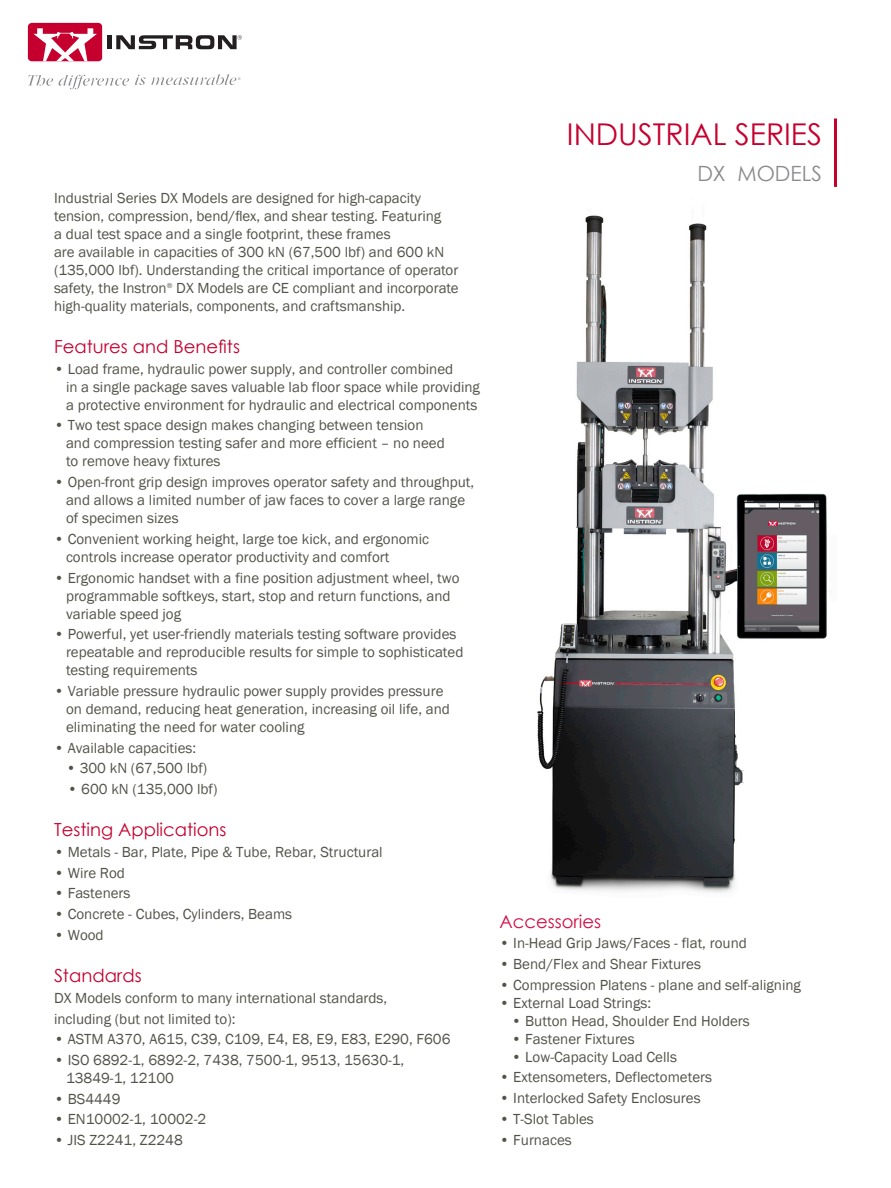
<style>
.page{position:relative;width:891px;height:1188px;background:#fff}
.page>*{position:absolute;margin:0;border:0;box-sizing:border-box;transform-origin:0 0}
.t1{font:30px "Century Gothic";color:#c5002e}
.t2{font:21px "Century Gothic";color:#8a8a8e}
.t3{font:18px "Century Gothic";color:#c5002e}
.t4{font:18px "Century Gothic";color:#d20d44}
.t5{font:15px/18px "Franklin Gothic";color:#535249}
</style>
<div class="page">
<div style="left:28px;top:23px;width:74px;height:38px;background:#c5002e;border-radius:4px"></div>
<svg style="left:33px;top:28px;width:64px;height:33px"></svg>
<div style="left:107px;top:35px;width:5px;height:14px;background:#231f20"></div>
<svg style="left:116px;top:35px;width:126px;height:14px"></svg>
<svg style="left:28px;top:74px;width:213px;height:15px"></svg>
<hr style="left:834px;top:119px;width:3px;height:68px;background:#c5002e">
<img style="left:537px;top:215px;width:290px;height:678px">
<p class="t5" style="left:54px;top:189px;width:406px">Industrial Series DX Models are designed for high-capacity tension, compression, bend/flex, and shear testing. Featuring<br>a dual test space and a single footprint, these frames<br>are available in capacities of 300 kN (67,500 lbf) and 600 kN (135,000 lbf). Understanding the critical importance of operator safety, the Instron<sup>®</sup> DX Models are CE compliant and incorporate high-quality materials, components, and craftsmanship.</p>
<p class="t3" style="left:54px;top:334px;width:188px">Features and Benefits</p>
<p class="t5" style="left:66px;top:360px;width:416px;text-indent:-12px">• Load frame, hydraulic power supply, and controller combined<br>in a single package saves valuable lab floor space while providing a protective environment for hydraulic and electrical components</p>
<p class="t5" style="left:66px;top:417px;width:380px;text-indent:-12px">• Two test space design makes changing between tension and compression testing safer and more efficient – no need to remove heavy fixtures</p>
<p class="t5" style="left:66px;top:473px;width:410px;text-indent:-12px">• Open-front grip design improves operator safety and throughput, and allows a limited number of jaw faces to cover a large range of specimen sizes</p>
<p class="t5" style="left:66px;top:530px;width:365px;text-indent:-12px">• Convenient working height, large toe kick, and ergonomic controls increase operator productivity and comfort</p>
<p class="t5" style="left:66px;top:569px;width:395px;text-indent:-12px">• Ergonomic handset with a fine position adjustment wheel, two programmable softkeys, start, stop and return functions, and variable speed jog</p>
<p class="t5" style="left:66px;top:626px;width:399px;text-indent:-12px">• Powerful, yet user-friendly materials testing software provides repeatable and reproducible results for simple to sophisticated testing requirements</p>
<p class="t5" style="left:66px;top:682px;width:385px;text-indent:-12px">• Variable pressure hydraulic power supply provides pressure on demand, reducing heat generation, increasing oil life, and eliminating the need for water cooling</p>
<p class="t5" style="left:54px;top:739px;width:144px">• Available capacities:</p>
<p class="t5" style="left:66px;top:760px;width:143px">• 300 kN (67,500 lbf)</p>
<p class="t5" style="left:68px;top:780px;width:152px">• 600 kN (135,000 lbf)</p>
<p class="t3" style="left:54px;top:817px;width:174px">Testing Applications</p>
<p class="t5" style="left:54px;top:843px;width:330px">• Metals - Bar, Plate, Pipe &amp; Tube, Rebar, Structural</p>
<p class="t5" style="left:54px;top:864px;width:73px">• Wire Rod</p>
<p class="t5" style="left:54px;top:885px;width:78px">• Fasteners</p>
<p class="t5" style="left:54px;top:905px;width:240px">• Concrete - Cubes, Cylinders, Beams</p>
<p class="t5" style="left:54px;top:926px;width:51px">• Wood</p>
<p class="t3" style="left:54px;top:963px;width:89px">Standards</p>
<p class="t5" style="left:54px;top:989px;width:335px">DX Models conform to many international standards,</p>
<p class="t5" style="left:54px;top:1010px;width:183px">including (but not limited to):</p>
<p class="t5" style="left:54px;top:1031px;width:398px">• ASTM A370, A615, C39, C109, E4, E8, E9, E83, E290, F606</p>
<p class="t5" style="left:66px;top:1051px;width:340px;text-indent:-12px">• ISO 6892-1, 6892-2, 7438, 7500-1, 9513, 15630-1,<br>13849-1, 12100</p>
<p class="t5" style="left:54px;top:1090px;width:68px">• BS4449</p>
<p class="t5" style="left:54px;top:1111px;width:154px">• EN10002-1, 10002-2</p>
<p class="t5" style="left:54px;top:1131px;width:130px">• JIS Z2241, Z2248</p>
<p class="t1" style="left:567px;top:113px;width:257px">INDUSTRIAL SERIES</p>
<p class="t2" style="left:697px;top:158px;width:126px">DX MODELS</p>
<p class="t4" style="left:500px;top:909px;width:103px">Accessories</p>
<p class="t5" style="left:500px;top:935px;width:249px">• In-Head Grip Jaws/Faces - flat, round</p>
<p class="t5" style="left:500px;top:955px;width:203px">• Bend/Flex and Shear Fixtures</p>
<p class="t5" style="left:500px;top:976px;width:303px">• Compression Platens - plane and self-aligning</p>
<p class="t5" style="left:500px;top:994px;width:153px">• External Load Strings:</p>
<p class="t5" style="left:512px;top:1012px;width:240px">• Button Head, Shoulder End Holders</p>
<p class="t5" style="left:512px;top:1030px;width:125px">• Fastener Fixtures</p>
<p class="t5" style="left:512px;top:1048px;width:167px">• Low-Capacity Load Cells</p>
<p class="t5" style="left:500px;top:1069px;width:214px">• Extensometers, Deflectometers</p>
<p class="t5" style="left:500px;top:1089px;width:203px">• Interlocked Safety Enclosures</p>
<p class="t5" style="left:500px;top:1110px;width:96px">• T-Slot Tables</p>
<p class="t5" style="left:500px;top:1131px;width:74px">• Furnaces</p>
</div>
